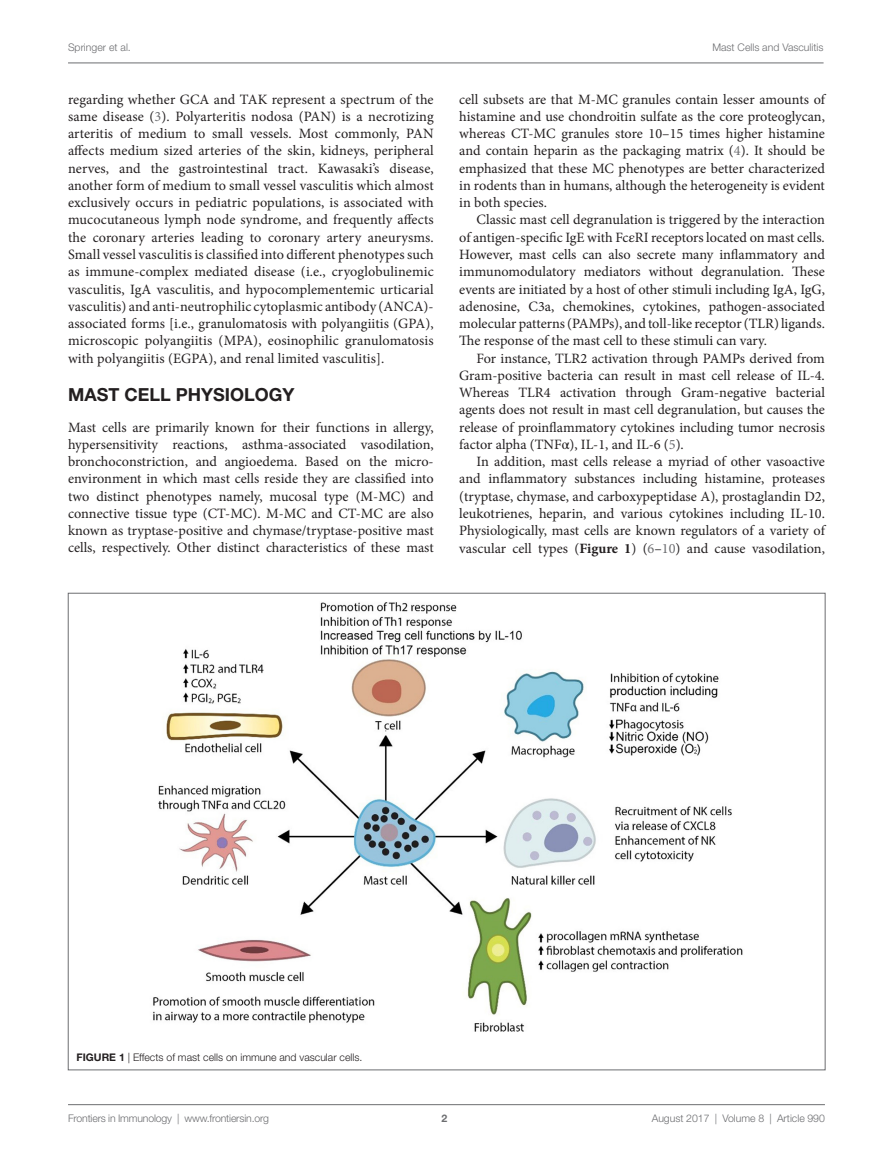
<style>
.page{position:relative;width:893px;height:1170px;background:#fff}
.page>*{position:absolute;margin:0;border:0;box-sizing:border-box;transform-origin:0 0}
.t1{font:700 18px "Helvetica Neue LT Std";color:#231f20}
.t2{font:14.25px/17.2px "Minion Pro";color:#231f20;text-align:justify}
.t3{font:300 10.5px "Helvetica Neue LT Std";color:#6c6d70}
.t4{font:300 10.5px "Helvetica Neue LT Std";color:#231f20}
.t5{font:700 10.5px "Helvetica Neue LT Std";color:#6c6d70}
.s1{color:#6c6d70}
.s2{font-family:"STIX General"}
.s3{font-weight:700}
</style>
<div class="page">
<img style="left:153px;top:602px;width:590px;height:429px">
<hr style="left:68px;top:63px;width:756px;height:1px;background:#6c6d70">
<hr style="left:68px;top:1104px;width:757px;height:1px;background:#6c6d70">
<p class="t3" style="left:68px;top:41px;width:64px">Springer et al.</p>
<p class="t3" style="left:712px;top:41px;width:113px">Mast Cells and Vasculitis</p>
<p class="t2" style="left:68px;top:90px;width:367px">regarding whether GCA and TAK represent a spectrum of the same disease (<span class="s1">3</span>). Polyarteritis nodosa (PAN) is a necrotizing arteritis of medium to small vessels. Most commonly, PAN affects medium sized arteries of the skin, kidneys, peripheral nerves, and the gastrointestinal tract. Kawasaki’s disease, another form of medium to small vessel vasculitis which almost exclusively occurs in pediatric populations, is associated with mucocutaneous lymph node syndrome, and frequently affects the coronary arteries leading to coronary artery aneurysms.<br>Small vessel vasculitis is classified into different phenotypes such as immune-complex mediated disease (i.e., cryoglobulinemic vasculitis, IgA vasculitis, and hypocomplementemic urticarial vasculitis) and anti-neutrophilic cytoplasmic antibody (ANCA)- associated forms [i.e., granulomatosis with polyangiitis (GPA), microscopic polyangiitis (MPA), eosinophilic granulomatosis with polyangiitis (EGPA), and renal limited vasculitis].</p>
<p class="t1" style="left:68px;top:384px;width:228px">MAST CE LL PHYSI OLOGY</p>
<p class="t2" style="left:68px;top:418px;width:367px">Mast cells are primarily known for their functions in allergy, hypersensitivity reactions, asthma-associated vasodilation, bronchoconstriction, and angioedema. Based on the micro&shy;environment in which mast cells reside they are classified into two distinct phenotypes namely, mucosal type (M-MC) and connective tissue type (CT-MC). M-MC and CT-MC are also known as tryptase-positive and chymase/tryptase-positive mast cells, respectively. Other distinct characteristics of these mast</p>
<p class="t2" style="left:459px;top:90px;width:367px">cell subsets are that M-MC granules contain lesser amounts of histamine and use chondroitin sulfate as the core proteoglycan, whereas CT-MC granules store 10–15 times higher histamine and contain heparin as the packaging matrix (<span class="s1">4</span>). It should be emphasized that these MC phenotypes are better characterized in rodents than in humans, although the heterogeneity is evident in both species.</p>
<p class="t2" style="left:459px;top:211px;width:367px;text-indent:17px">Classic mast cell degranulation is triggered by the interaction of antigen-specific IgE with Fc<span class="s2">ε</span>RI receptors located on mast cells.<br>However, mast cells can also secrete many inflammatory and immunomodulatory mediators without degranulation. These events are initiated by a host of other stimuli including IgA, IgG, adenosine, C3a, chemokines, cytokines, pathogen-associated molecular patterns (PAMPs), and toll-like receptor (TLR) ligands.<br>The response of the mast cell to these stimuli can vary.</p>
<p class="t2" style="left:459px;top:349px;width:367px;text-indent:17px">For instance, TLR2 activation through PAMPs derived from Gram-positive bacteria can result in mast cell release of IL-4.<br>Whereas TLR4 activation through Gram-negative bacterial agents does not result in mast cell degranulation, but causes the release of proinflammatory cytokines including tumor necrosis factor alpha (TNF<span class="s2">α</span>), IL-1, and IL-6 (<span class="s1">5</span>).</p>
<p class="t2" style="left:459px;top:453px;width:367px;text-indent:17px">In addition, mast cells release a myriad of other vasoactive and inflammatory substances including histamine, proteases (tryptase, chymase, and carboxypeptidase A), prostaglandin D2, leukotrienes, heparin, and various cytokines including IL-10.<br>Physiologically, mast cells are known regulators of a variety of vascular cell types (<span class="s3">Figure 1</span>) (<span class="s1">6</span>–<span class="s1">10</span>) and cause vasodilation,</p>
<p class="t4" style="left:77px;top:1051px;width:287px"><span class="s3">FIGURE 1</span> | Effects of mast cells on immune and vascular cells.</p>
<p class="t3" style="left:68px;top:1111px;width:203px">Frontiers in Immunology | www.frontiersin.org</p>
<p class="t3" style="left:652px;top:1111px;width:175px">August 2017 | Volume 8 | Article 990</p>
<p class="t5" style="left:441px;top:1111px;width:7px">2</p>
</div>
